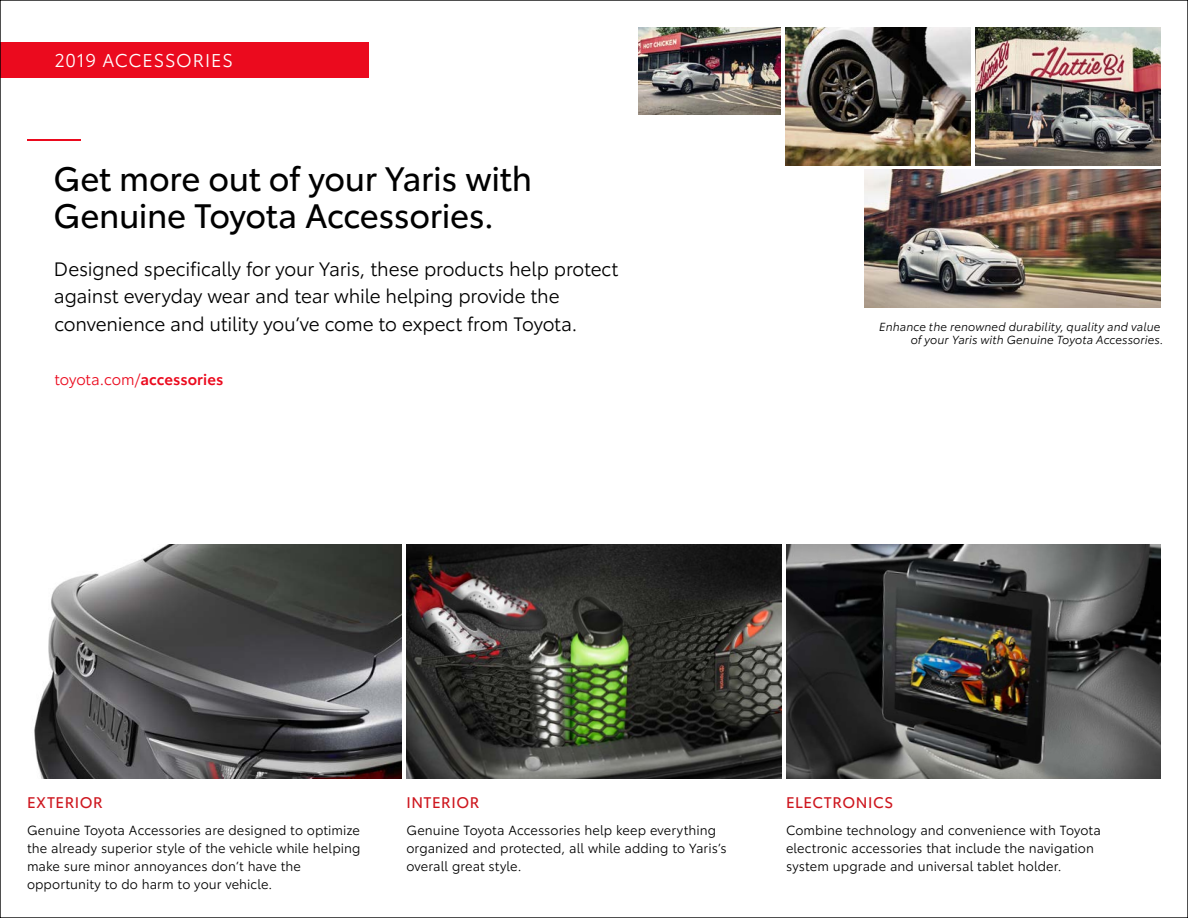
<style>
.page{position:relative;width:1188px;height:918px;background:#fff}
.page>*{position:absolute;margin:0;border:0;box-sizing:border-box;transform-origin:0 0}
.t1{font:33px/36.3px "Toyota Type";letter-spacing:-.015em;color:#000}
.t2{font:18.9px/27.5px "Toyota Type";letter-spacing:-.01em;color:#000}
.t3{font:18px "Toyota Type";letter-spacing:.045em;color:#fff}
.t4{font:15px "Toyota Type";letter-spacing:.035em;color:#ce171f}
.t5{font:15px "Toyota Type";letter-spacing:-.005em;color:#eb0a1e}
.t6{font:12.9px/18px "Toyota Type";letter-spacing:.005em;color:#000}
.t7{font:italic 11.4px/12.6px "Toyota Type";letter-spacing:.01em;color:#000;text-align:right}
.s1{font-weight:600}
</style>
<div class="page">
<img style="left:864px;top:170px;width:297px;height:138px">
<img style="left:975px;top:27px;width:186px;height:138px">
<img style="left:785px;top:27px;width:186px;height:138px">
<img style="left:639px;top:27px;width:142px;height:87px">
<img style="left:786px;top:544px;width:375px;height:234px">
<img style="left:406px;top:544px;width:376px;height:234px">
<img style="left:34px;top:544px;width:368px;height:234px">
<div style="left:0;top:42px;width:369px;height:36px;background:#eb0a1e"></div>
<hr style="left:27px;top:140px;width:54px;height:1px;background:#eb0a1e">
<h3 class="t3" style="left:54px;top:47px;width:180px">2019 ACCESSORIES</h3>
<h1 class="t1" style="left:53px;top:159px;width:480px">Get more out of your Yaris with<br>Genuine Toyota Accessories.</h1>
<h2 class="t2" style="left:54px;top:254px;width:566px">Designed specifically for your Yaris, these products help protect against everyday wear and tear while helping provide the convenience and utility you’ve come to expect from Toyota.</h2>
<p class="t5" style="left:54px;top:368px;width:170px">toyota.com/<span class="s1">accessories</span></p>
<p class="t7" style="left:879px;top:320px;width:286px">Enhance the renowned durability, quality and value of your Yaris with Genuine Toyota Accessories.</p>
<p class="t4" style="left:27px;top:791px;width:77px">EXTERIOR</p>
<p class="t6" style="left:27px;top:820px;width:335px">Genuine Toyota Accessories are designed to optimize the already superior style of the vehicle while helping make sure minor annoyances don’t have the opportunity to do harm to your vehicle.</p>
<p class="t4" style="left:406px;top:791px;width:74px">INTERIOR</p>
<p class="t6" style="left:406px;top:820px;width:322px">Genuine Toyota Accessories help keep everything organized and protected, all while adding to Yaris’s overall great style.</p>
<p class="t4" style="left:786px;top:791px;width:109px">ELECTRONICS</p>
<p class="t6" style="left:786px;top:820px;width:316px">Combine technology and convenience with Toyota electronic accessories that include the navigation system upgrade and universal tablet holder.</p>
</div>
